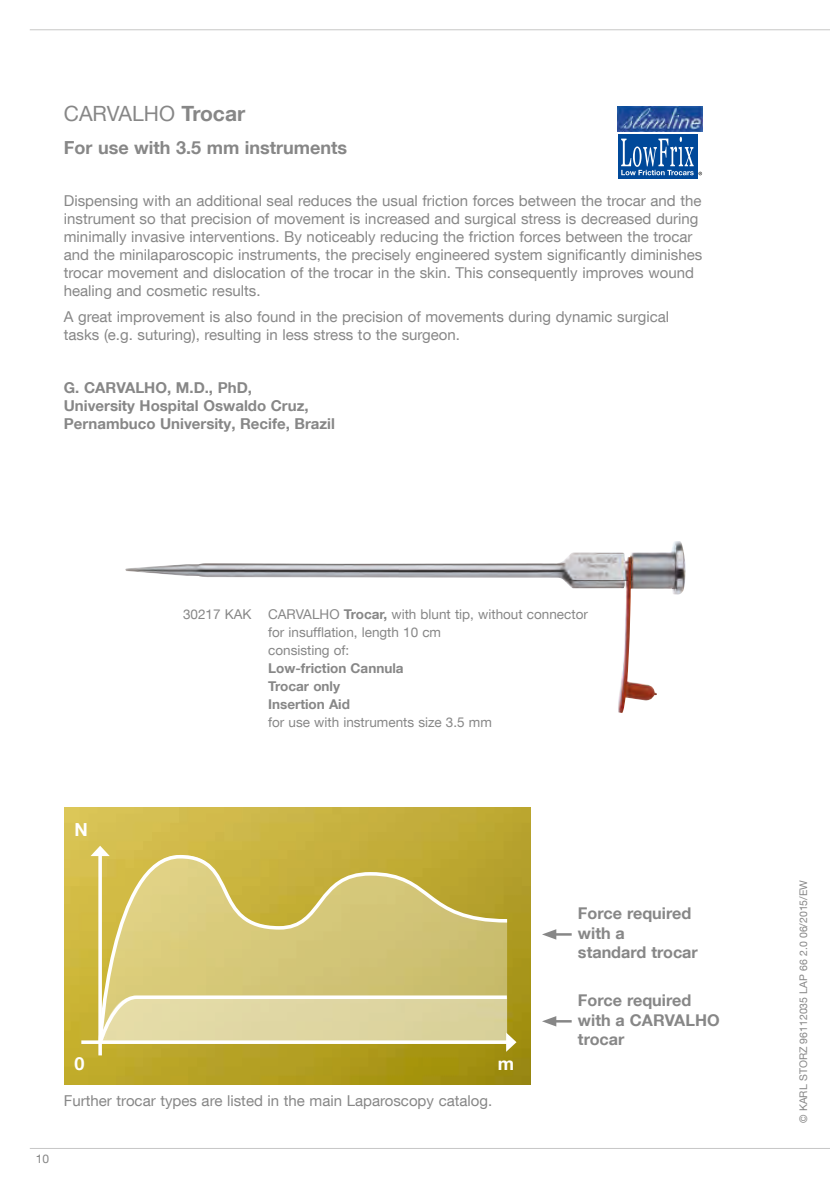
<style>
.page{position:relative;width:830px;height:1191px;background:#fff}
.page>*{position:absolute;margin:0;border:0;box-sizing:border-box;transform-origin:0 0}
.t1{font:21px "KS Helvetica Neue";color:#878787}
.t2{font:700 18px "KS Helvetica Neue";color:#878787}
.t3{font:700 18px "KS Helvetica Neue";color:#fff}
.t4{font:700 16.2px/19.5px "KS Helvetica Neue";color:#878787}
.t5{font:15px/18px "KS Helvetica Neue";color:#878787}
.t6{font:700 15px/18px "KS Helvetica Neue";color:#878787}
.t7{font:13.5px/18px "KS Helvetica Neue";color:#878787}
.t8{font:700 13.5px/18px "KS Helvetica Neue";color:#878787}
.t9{font:12px "KS Helvetica Neue";color:#878787}
.t10{font:10.5px "KS Helvetica Neue";color:#878787}
.s1{font-weight:700}
.s2{color:#fff}
</style>
<div class="page">
<hr style="left:30px;top:29px;width:799px;height:1px;background:#c7c7c6">
<hr style="left:30px;top:1148px;width:799px;height:1px;background:#c7c7c6">
<img style="left:64px;top:807px;width:466px;height:277px">
<svg style="left:97px;top:853px;width:413px;height:140px;background:#d0c169"></svg>
<svg style="left:98px;top:856px;width:4px;height:199px"></svg>
<svg style="left:90px;top:845px;width:20px;height:11px"></svg>
<svg style="left:81px;top:1040px;width:16px;height:4px"></svg>
<svg style="left:97px;top:993px;width:419px;height:58px;background:#dcd29a"></svg>
<hr style="left:551px;top:933px;width:20px;height:2px;background:#878787">
<svg style="left:542px;top:929px;width:14px;height:10px"></svg>
<hr style="left:551px;top:1020px;width:20px;height:2px;background:#878787">
<svg style="left:542px;top:1016px;width:14px;height:10px"></svg>
<img style="left:125px;top:541px;width:560px;height:172px">
<div style="left:617px;top:134px;width:80px;height:44px;background:#00499a"></div>
<svg style="left:621px;top:137px;width:80px;height:38px"></svg>
<img style="left:617px;top:106px;width:85px;height:25px">
<h1 class="t1" style="left:64px;top:101px;width:183px">CARVALHO <span class="s1">Trocar</span></h1>
<p class="t2" style="left:64px;top:136px;width:285px">For use with 3.5 mm instruments</p>
<p class="t5" style="left:64px;top:191px;width:639px">Dispensing with an additional seal reduces the usual friction forces between the trocar and the instrument so that precision of movement is increased and surgical stress is decreased during minimally invasive interventions. By noticeably reducing the friction forces between the trocar and the minilaparoscopic instruments, the precisely engineered system significantly diminishes trocar movement and dislocation of the trocar in the skin. This consequently improves wound healing and cosmetic results.</p>
<p class="t5" style="left:64px;top:307px;width:606px">A great improvement is also found in the precision of movements during dynamic surgical tasks (e.g. suturing), resulting in less stress to the surgeon.</p>
<p class="t6" style="left:64px;top:378px;width:272px">G. CARVALHO, M.D., PhD,<br>University Hospital Oswaldo Cruz,<br>Pernambuco University, Recife, Brazil</p>
<p class="t7" style="left:268px;top:605px;width:321px;text-indent:-85px">30217 KAK CARVALHO <span class="s1">Trocar,</span> with blunt tip, without connector for insufflation, length 10 cm<br>consisting of:</p>
<p class="t8" style="left:268px;top:659px;width:137px">Low-friction Cannula<br>Trocar only<br>Insertion Aid</p>
<p class="t7" style="left:268px;top:713px;width:225px">for use with instruments size 3.5 mm</p>
<p class="t3" style="left:75px;top:817px;width:15px">N</p>
<p class="t3" style="left:75px;top:1052px;width:12px">0</p>
<p class="t3" style="left:497px;top:1052px;width:18px">m</p>
<p class="t5" style="left:64px;top:1091px;width:430px">Further trocar types are listed in the main Laparoscopy catalog.</p>
<p class="t9" style="left:36px;top:1151px;width:15px">10</p>
<p class="t4" style="left:577px;top:903px;width:128px">Force required with a<br>standard trocar<span class="s2">r</span></p>
<p class="t4" style="left:577px;top:990px;width:143px">Force required with a CARVALHO trocar</p>
<p class="t10" style="left:796px;top:1123px;width:244px;rotate:-90deg">© KARL STORZ 96112035 LAP 66 2.0 06/2015/EW</p>
</div>
